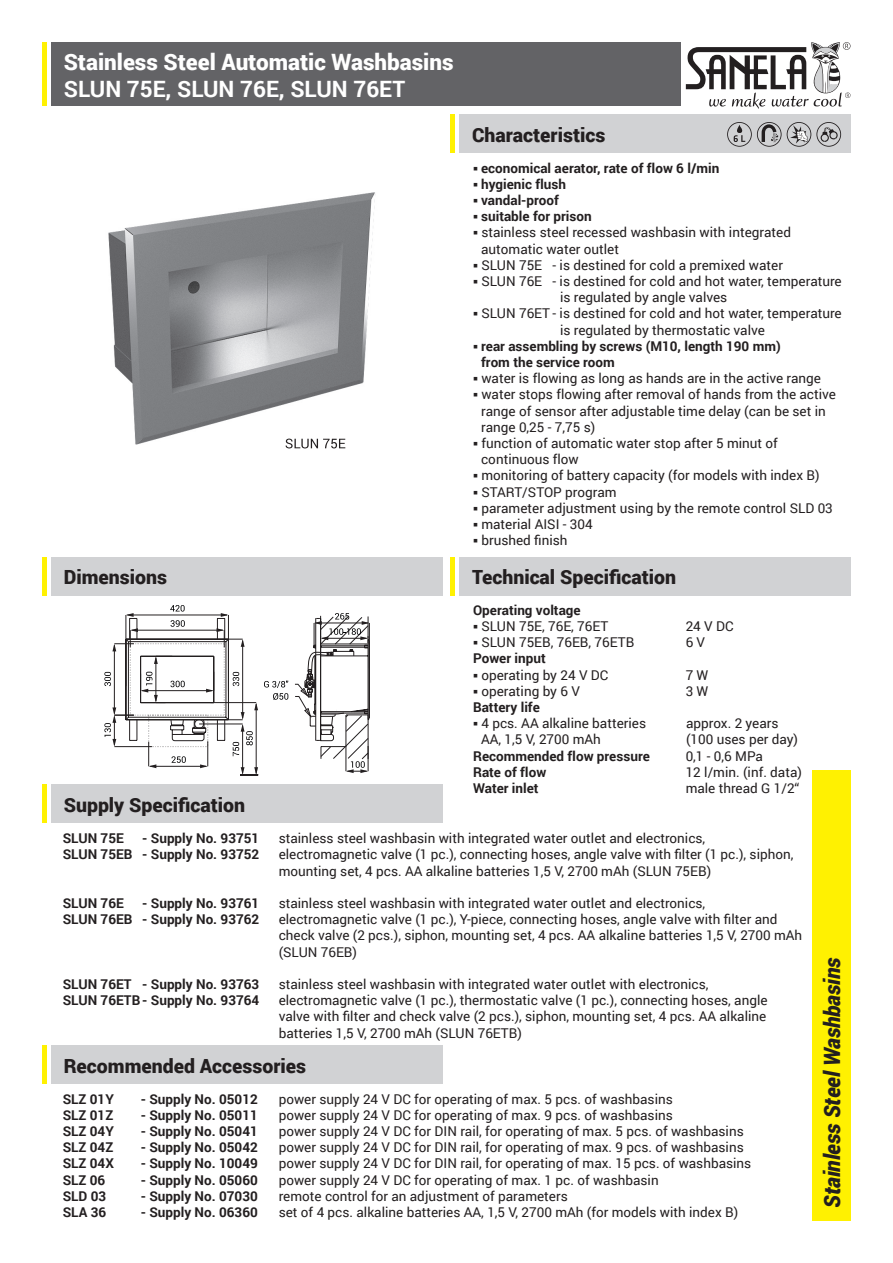
<style>
.page{position:relative;width:893px;height:1263px;background:#fff}
.page>*{position:absolute;margin:0;border:0;box-sizing:border-box;transform-origin:0 0}
.t1{font:900 22.5px "Roboto";color:#fff}
.t2{font:700 22.5px "Roboto";color:#fff}
.t3{font:italic 900 22.5px "Roboto";letter-spacing:-.01em;color:#231f20;scale:.95 1}
.t4{font:900 19.5px "Roboto";color:#231f20}
.t5{font:13.5px/16.2px "Roboto";color:#231f20}
.t6{font:700 13.5px/16.2px "Roboto";color:#231f20}
</style>
<div class="page">
<div style="left:51px;top:43px;width:629px;height:63px;background:#636366"></div>
<div style="left:459px;top:115px;width:391px;height:38px;background:#d1d2d4"></div>
<div style="left:812px;top:770px;width:38px;height:450px;background:#fff101"></div>
<hr style="left:43px;top:43px;width:4px;height:63px;background:#fff101">
<hr style="left:451px;top:115px;width:4px;height:38px;background:#fff101">
<div style="left:51px;top:557px;width:391px;height:38px;background:#d1d2d4"></div>
<hr style="left:43px;top:557px;width:4px;height:38px;background:#fff101">
<div style="left:459px;top:557px;width:391px;height:38px;background:#d1d2d4"></div>
<hr style="left:451px;top:557px;width:4px;height:38px;background:#fff101">
<div style="left:51px;top:784px;width:391px;height:39px;background:#d1d2d4"></div>
<hr style="left:43px;top:784px;width:4px;height:39px;background:#fff101">
<div style="left:51px;top:1045px;width:391px;height:38px;background:#d1d2d4"></div>
<hr style="left:43px;top:1045px;width:4px;height:38px;background:#fff101">
<svg style="left:104px;top:605px;width:266px;height:171px"></svg>
<img style="left:108px;top:192px;width:268px;height:257px">
<img style="left:286px;top:439px;width:59px;height:9px">
<svg style="left:686px;top:42px;width:164px;height:67px"></svg>
<svg style="left:727px;top:122px;width:114px;height:25px"></svg>
<h1 class="t1" style="left:64px;top:46px;width:391px">Stainless Steel Automatic Washbasins</h1>
<h1 class="t2" style="left:64px;top:73px;width:343px">SLUN 75E, SLUN 76E, SLUN 76ET</h1>
<h2 class="t4" style="left:472px;top:122px;width:135px">Characteristics</h2>
<p class="t6" style="left:473px;top:159px;width:248px">○ economical aerator, rate of flow 6 l/min</p>
<p class="t6" style="left:473px;top:175px;width:95px">○ hygienic flush</p>
<p class="t6" style="left:473px;top:191px;width:87px">○ vandal-proof</p>
<p class="t6" style="left:473px;top:208px;width:120px">○ suitable for prison</p>
<p class="t5" style="left:481px;top:224px;width:311px;text-indent:-8px">○ stainless steel recessed washbasin with integrated automatic water outlet</p>
<p class="t5" style="left:473px;top:256px;width:311px">○ SLUN 75E - is destined for cold a premixed water</p>
<p class="t5" style="left:560px;top:273px;width:283px;text-indent:-87px">○ SLUN 76E - is destined for cold and hot water, temperature is regulated by angle valves</p>
<p class="t5" style="left:560px;top:305px;width:283px;text-indent:-87px">○ SLUN 76ET - is destined for cold and hot water, temperature is regulated by thermostatic valve</p>
<p class="t6" style="left:481px;top:337px;width:301px;text-indent:-8px">○ rear assembling by screws (M10, length 190 mm) from the service room</p>
<p class="t5" style="left:473px;top:370px;width:350px">○ water is flowing as long as hands are in the active range</p>
<p class="t5" style="left:481px;top:386px;width:356px;text-indent:-8px">○ water stops flowing after removal of hands from the active range of sensor after adjustable time delay (can be set in range 0,25 - 7,75 s)</p>
<p class="t5" style="left:481px;top:435px;width:298px;text-indent:-8px">○ function of automatic water stop after 5 minut of continuous flow</p>
<p class="t5" style="left:473px;top:467px;width:348px">○ monitoring of battery capacity (for models with index B)</p>
<p class="t5" style="left:473px;top:483px;width:145px">○ START/STOP program</p>
<p class="t5" style="left:473px;top:499px;width:361px">○ parameter adjustment using by the remote control SLD 03</p>
<p class="t5" style="left:473px;top:516px;width:121px">○ material AISI - 304</p>
<p class="t5" style="left:473px;top:532px;width:96px">○ brushed finish</p>
<h2 class="t4" style="left:64px;top:563px;width:105px">Dimensions</h2>
<h2 class="t4" style="left:472px;top:563px;width:206px">Technical Specification</h2>
<p class="t6" style="left:473px;top:601px;width:109px">Operating voltage</p>
<p class="t5" style="left:473px;top:618px;width:137px">○ SLUN 75E, 76E, 76ET</p>
<p class="t5" style="left:686px;top:618px;width:49px">24 V DC</p>
<p class="t5" style="left:473px;top:634px;width:163px">○ SLUN 75EB, 76EB, 76ETB</p>
<p class="t5" style="left:686px;top:634px;width:21px">6 V</p>
<p class="t6" style="left:473px;top:650px;width:74px">Power input</p>
<p class="t5" style="left:473px;top:666px;width:137px">○ operating by 24 V DC</p>
<p class="t5" style="left:686px;top:666px;width:24px">7 W</p>
<p class="t5" style="left:473px;top:682px;width:108px">○ operating by 6 V</p>
<p class="t5" style="left:686px;top:682px;width:24px">3 W</p>
<p class="t6" style="left:473px;top:699px;width:68px">Battery life</p>
<p class="t5" style="left:473px;top:715px;width:174px">○ 4 pcs. AA alkaline batteries</p>
<p class="t5" style="left:686px;top:715px;width:94px">approx. 2 years</p>
<p class="t5" style="left:481px;top:731px;width:121px">AA, 1,5 V, 2700 mAh</p>
<p class="t5" style="left:686px;top:731px;width:114px">(100 uses per day)</p>
<p class="t6" style="left:473px;top:747px;width:178px">Recommended flow pressure</p>
<p class="t5" style="left:686px;top:747px;width:79px">0,1 - 0,6 MPa</p>
<p class="t6" style="left:473px;top:763px;width:75px">Rate of flow</p>
<p class="t5" style="left:686px;top:763px;width:118px">12 l/min. (inf. data)</p>
<p class="t6" style="left:473px;top:780px;width:67px">Water inlet</p>
<p class="t5" style="left:686px;top:780px;width:115px">male thread G 1/2“</p>
<h2 class="t4" style="left:64px;top:791px;width:183px">Supply Specification</h2>
<p class="t6" style="left:63px;top:830px;width:63px">SLUN 75E</p>
<p class="t6" style="left:142px;top:830px;width:119px">- Supply No. 93751</p>
<p class="t5" style="left:279px;top:830px;width:428px">stainless steel washbasin with integrated water outlet and electronics,</p>
<p class="t6" style="left:63px;top:846px;width:198px">SLUN 75EB - Supply No. 93752</p>
<p class="t5" style="left:279px;top:846px;width:516px">electromagnetic valve (1 pc.), connecting hoses, angle valve with filter (1 pc.), siphon, mounting set, 4 pcs. AA alkaline batteries 1,5 V, 2700 mAh (SLUN 75EB)</p>
<p class="t6" style="left:63px;top:894px;width:63px">SLUN 76E</p>
<p class="t6" style="left:142px;top:894px;width:119px">- Supply No. 93761</p>
<p class="t5" style="left:279px;top:894px;width:428px">stainless steel washbasin with integrated water outlet and electronics,</p>
<p class="t6" style="left:63px;top:911px;width:198px">SLUN 76EB - Supply No. 93762</p>
<p class="t5" style="left:279px;top:911px;width:525px">electromagnetic valve (1 pc.), Y-piece, connecting hoses, angle valve with filter and check valve (2 pcs.), siphon, mounting set, 4 pcs. AA alkaline batteries 1,5 V, 2700 mAh (SLUN 76EB)</p>
<p class="t6" style="left:63px;top:975px;width:198px">SLUN 76ET - Supply No. 93763</p>
<p class="t5" style="left:279px;top:975px;width:431px">stainless steel washbasin with integrated water outlet with electronics,</p>
<p class="t6" style="left:63px;top:992px;width:198px">SLUN 76ETB - Supply No. 93764</p>
<p class="t5" style="left:279px;top:992px;width:490px;text-align:justify">electromagnetic valve (1 pc.), thermostatic valve (1 pc.), connecting hoses, angle valve with filter and check valve (2 pcs.), siphon, mounting set, 4 pcs. AA alkaline batteries 1,5 V, 2700 mAh (SLUN 76ETB)</p>
<h2 class="t4" style="left:64px;top:1052px;width:244px">Recommended Accessories</h2>
<p class="t6" style="left:63px;top:1090px;width:53px">SLZ 01Y</p>
<p class="t6" style="left:141px;top:1090px;width:119px">- Supply No. 05012</p>
<p class="t5" style="left:279px;top:1090px;width:396px">power supply 24 V DC for operating of max. 5 pcs. of washbasins</p>
<p class="t6" style="left:63px;top:1106px;width:52px">SLZ 01Z</p>
<p class="t6" style="left:141px;top:1106px;width:119px">- Supply No. 05011</p>
<p class="t5" style="left:279px;top:1106px;width:396px">power supply 24 V DC for operating of max. 9 pcs. of washbasins</p>
<p class="t6" style="left:63px;top:1122px;width:53px">SLZ 04Y</p>
<p class="t6" style="left:141px;top:1122px;width:119px">- Supply No. 05041</p>
<p class="t5" style="left:279px;top:1122px;width:466px">power supply 24 V DC for DIN rail, for operating of max. 5 pcs. of washbasins</p>
<p class="t6" style="left:63px;top:1139px;width:52px">SLZ 04Z</p>
<p class="t6" style="left:141px;top:1139px;width:119px">- Supply No. 05042</p>
<p class="t5" style="left:279px;top:1139px;width:466px">power supply 24 V DC for DIN rail, for operating of max. 9 pcs. of washbasins</p>
<p class="t6" style="left:63px;top:1155px;width:53px">SLZ 04X</p>
<p class="t6" style="left:141px;top:1155px;width:119px">- Supply No. 10049</p>
<p class="t5" style="left:279px;top:1155px;width:474px">power supply 24 V DC for DIN rail, for operating of max. 15 pcs. of washbasins</p>
<p class="t6" style="left:63px;top:1171px;width:44px">SLZ 06</p>
<p class="t6" style="left:141px;top:1171px;width:119px">- Supply No. 05060</p>
<p class="t5" style="left:279px;top:1171px;width:381px">power supply 24 V DC for operating of max. 1 pc. of washbasin</p>
<p class="t6" style="left:63px;top:1187px;width:45px">SLD 03</p>
<p class="t6" style="left:141px;top:1187px;width:119px">- Supply No. 07030</p>
<p class="t5" style="left:279px;top:1187px;width:291px">remote control for an adjustment of parameters</p>
<p class="t6" style="left:63px;top:1203px;width:45px">SLA 36</p>
<p class="t6" style="left:141px;top:1203px;width:119px">- Supply No. 06360</p>
<p class="t5" style="left:279px;top:1203px;width:461px">set of 4 pcs. alkaline batteries AA, 1,5 V, 2700 mAh (for models with index B)</p>
<h1 class="t3" style="left:816px;top:1208px;width:265px;rotate:-90deg">Stainless Steel Washbasins</h1>
</div>
